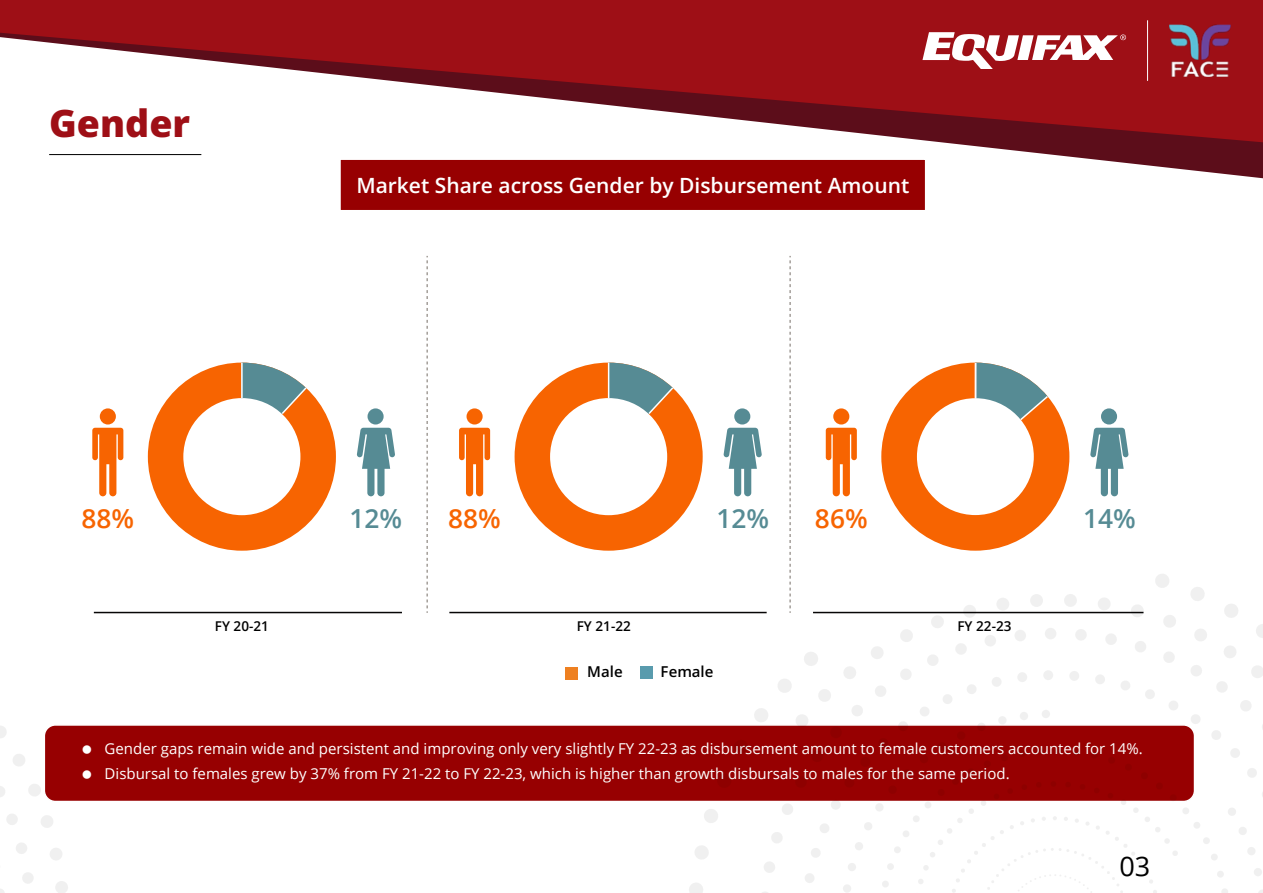
<style>
.page{position:relative;width:1263px;height:893px;background:#fff}
.page>*{position:absolute;margin:0;border:0;box-sizing:border-box;transform-origin:0 0}
.t1{font:800 37.5px "Open Sans";color:#9e0f16}
.t2{font:27px "Open Sans";color:#000}
.t3{font:600 26.25px "Open Sans";color:#f76401}
.t4{font:600 26.25px "Open Sans";color:#568b94}
.t5{font:600 21px "Open Sans";color:#fff}
.t6{font:15px/25.5px "Open Sans";color:#fff}
.t7{font:600 15px "Open Sans";letter-spacing:.005em;color:#000}
.t8{font:600 13.5px "Open Sans";letter-spacing:.005em;color:#000}
</style>
<div class="page">
<hr style="left:94px;top:612px;width:308px;height:1px;background:#070606">
<svg style="left:426px;top:256px;width:2px;height:357px"></svg>
<hr style="left:449px;top:612px;width:318px;height:1px;background:#070606">
<svg style="left:789px;top:256px;width:2px;height:317px"></svg>
<div style="left:339px;top:158px;width:587px;height:53px;background:#970001;border:2px solid #fff"></div>
<div style="left:44px;top:725px;width:1150px;height:76px;background:#970001;border-radius:11px"></div>
<div style="left:44px;top:724px;width:1151px;height:78px;border:2px solid #fff;border-radius:11px"></div>
<div style="left:565px;top:667px;width:13px;height:13px;background:#ee8021"></div>
<div style="left:640px;top:666px;width:13px;height:13px;background:#599bad"></div>
<svg style="left:49px;top:142px;width:1214px;height:36px"></svg>
<svg style="left:0;top:0;width:1263px;height:142px;fill:#9e0f16"></svg>
<svg style="left:687px;top:574px;width:576px;height:319px"></svg>
<svg style="left:0;top:724px;width:70px;height:169px"></svg>
<svg style="left:922px;top:32px;width:204px;height:37px"></svg>
<hr style="left:1147px;top:20px;width:1px;height:61px;background:#fff">
<img style="left:1169px;top:25px;width:62px;height:51px">
<hr style="left:49px;top:154px;width:152px;height:1px;background:#000">
<svg style="left:148px;top:363px;width:188px;height:188px"></svg>
<div style="left:100px;top:408px;width:16px;height:16px;background:#f76401;border-radius:50%"></div>
<svg style="left:92px;top:428px;width:31px;height:68px"></svg>
<div style="left:367px;top:408px;width:17px;height:16px;background:#568b94;border-radius:50%"></div>
<svg style="left:357px;top:428px;width:38px;height:68px"></svg>
<svg style="left:515px;top:363px;width:188px;height:188px"></svg>
<div style="left:466px;top:408px;width:17px;height:16px;background:#f76401;border-radius:50%"></div>
<svg style="left:459px;top:428px;width:31px;height:68px"></svg>
<div style="left:734px;top:408px;width:16px;height:16px;background:#568b94;border-radius:50%"></div>
<svg style="left:723px;top:428px;width:39px;height:68px"></svg>
<div style="left:833px;top:408px;width:16px;height:16px;background:#f76401;border-radius:50%"></div>
<svg style="left:826px;top:428px;width:31px;height:68px"></svg>
<div style="left:1101px;top:408px;width:16px;height:16px;background:#568b94;border-radius:50%"></div>
<svg style="left:1090px;top:428px;width:39px;height:68px"></svg>
<svg style="left:881px;top:363px;width:188px;height:188px"></svg>
<h1 class="t1" style="left:49px;top:97px;width:142px">Gender</h1>
<h3 class="t5" style="left:356px;top:171px;width:555px">Market Share across Gender by Disbursement Amount</h3>
<h3 class="t3" style="left:81px;top:501px;width:54px">88%</h3>
<h3 class="t4" style="left:350px;top:501px;width:54px">12%</h3>
<h3 class="t3" style="left:448px;top:501px;width:54px">88%</h3>
<h3 class="t4" style="left:716px;top:501px;width:54px">12%</h3>
<h3 class="t3" style="left:815px;top:501px;width:54px">86%</h3>
<h3 class="t4" style="left:1083px;top:501px;width:54px">14%</h3>
<p class="t8" style="left:215px;top:617px;width:56px">FY 20-21</p>
<p class="t8" style="left:577px;top:617px;width:56px">FY 21-22</p>
<p class="t8" style="left:957px;top:617px;width:56px">FY 22-23</p>
<p class="t7" style="left:587px;top:661px;width:37px">Male</p>
<p class="t7" style="left:661px;top:661px;width:54px">Female</p>
<p class="t6" style="left:105px;top:735px;width:1040px">Gender gaps remain wide and persistent and improving only very slightly FY 22-23 as disbursement amount to female customers accounted for 14%.<br>Disbursal to females grew by 37% from FY 21-22 to FY 22-23, which is higher than growth disbursals to males for the same period.</p>
<h2 class="t2" style="left:1119px;top:848px;width:32px">03</h2>
</div>
